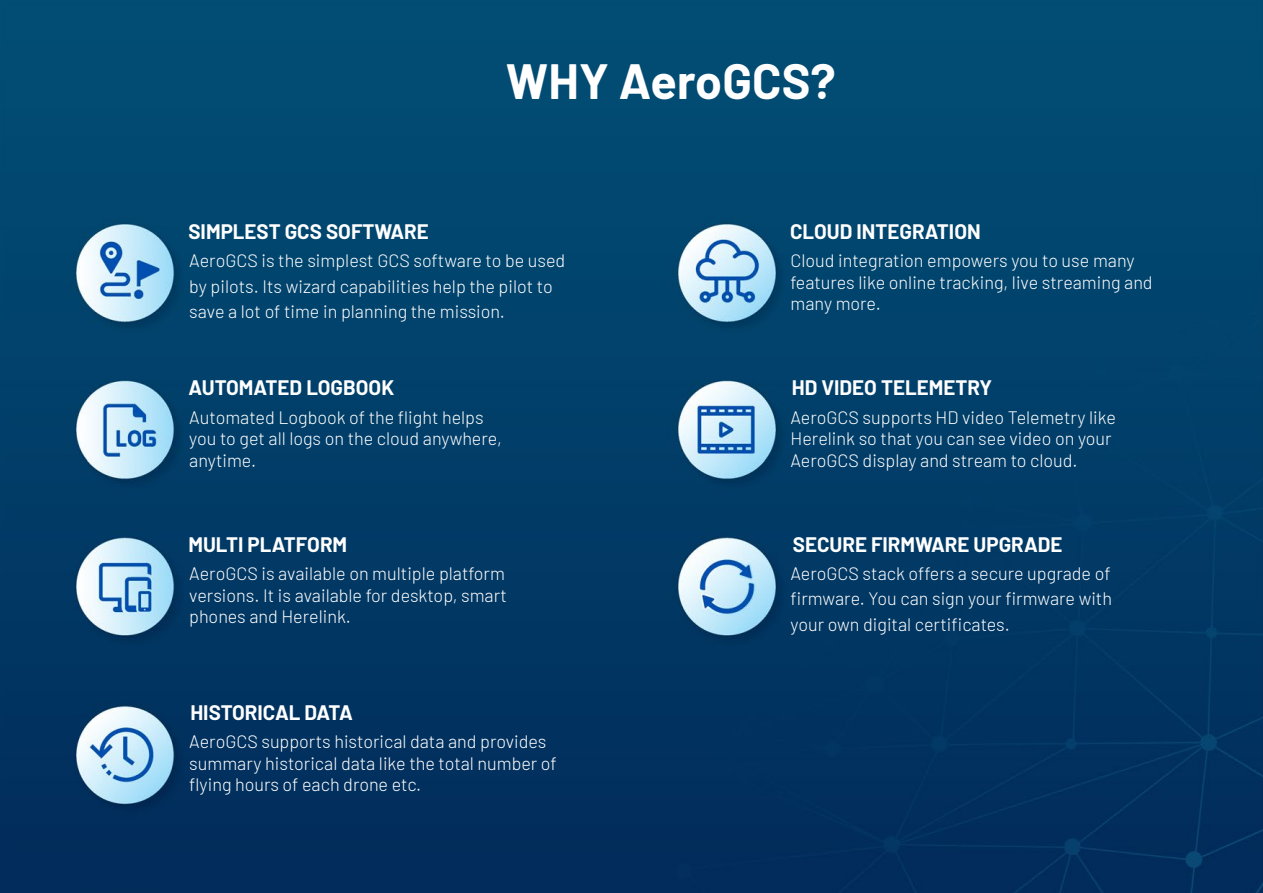
<style>
.page{position:relative;width:1263px;height:893px;background:#fff}
.page>*{position:absolute;margin:0;border:0;box-sizing:border-box;transform-origin:0 0}
.t1{font:700 48.45px "Barlow";letter-spacing:.005em;color:#fff}
.t2{font:700 20.55px "Barlow";color:#fff}
.t3{font:300 18px/21.6px "Barlow";color:#fff}
</style>
<div class="page">
<img style="left:0;top:0;width:1263px;height:893px">
<h1 class="t1" style="left:506px;top:45px;width:331px">WHY AeroGCS?</h1>
<p class="t2" style="left:188px;top:216px;width:242px">SIMPLEST GCS SOFTWARE</p>
<p class="t3" style="left:189px;top:247px;width:377px;line-height:25.3px">AeroGCS is the simplest GCS software to be used by pilots. Its wizard capabilities help the pilot to save a lot of time in planning the mission.</p>
<p class="t2" style="left:188px;top:373px;width:207px">AUTOMATED LOGBOOK</p>
<p class="t3" style="left:189px;top:405px;width:314px">Automated Logbook of the flight helps you to get all logs on the cloud anywhere, anytime.</p>
<p class="t2" style="left:188px;top:529px;width:160px">MULTI PLATFORM</p>
<p class="t3" style="left:189px;top:561px;width:319px;text-align:justify">AeroGCS is available on multiple platform versions. It is available for desktop, smart phones and Herelink.</p>
<p class="t2" style="left:190px;top:697px;width:164px">HISTORICAL DATA</p>
<p class="t3" style="left:189px;top:730px;width:369px">AeroGCS supports historical data and provides summary historical data like the total number of flying hours of each drone etc.</p>
<p class="t2" style="left:790px;top:216px;width:192px">CLOUD INTEGRATION</p>
<p class="t3" style="left:790px;top:249px;width:364px">Cloud integration empowers you to use many features like online tracking, live streaming and many more.</p>
<p class="t2" style="left:792px;top:373px;width:202px">HD VIDEO TELEMETRY</p>
<p class="t3" style="left:790px;top:405px;width:327px">AeroGCS supports HD video Telemetry like<br>Herelink so that you can see video on your<br>AeroGCS display and stream to cloud.</p>
<p class="t2" style="left:793px;top:529px;width:271px">SECURE FIRMWARE UPGRADE</p>
<p class="t3" style="left:790px;top:559px;width:323px;line-height:25.3px;text-align:justify">AeroGCS stack offers a secure upgrade of firmware. You can sign your firmware with your own digital certificates.</p>
</div>
